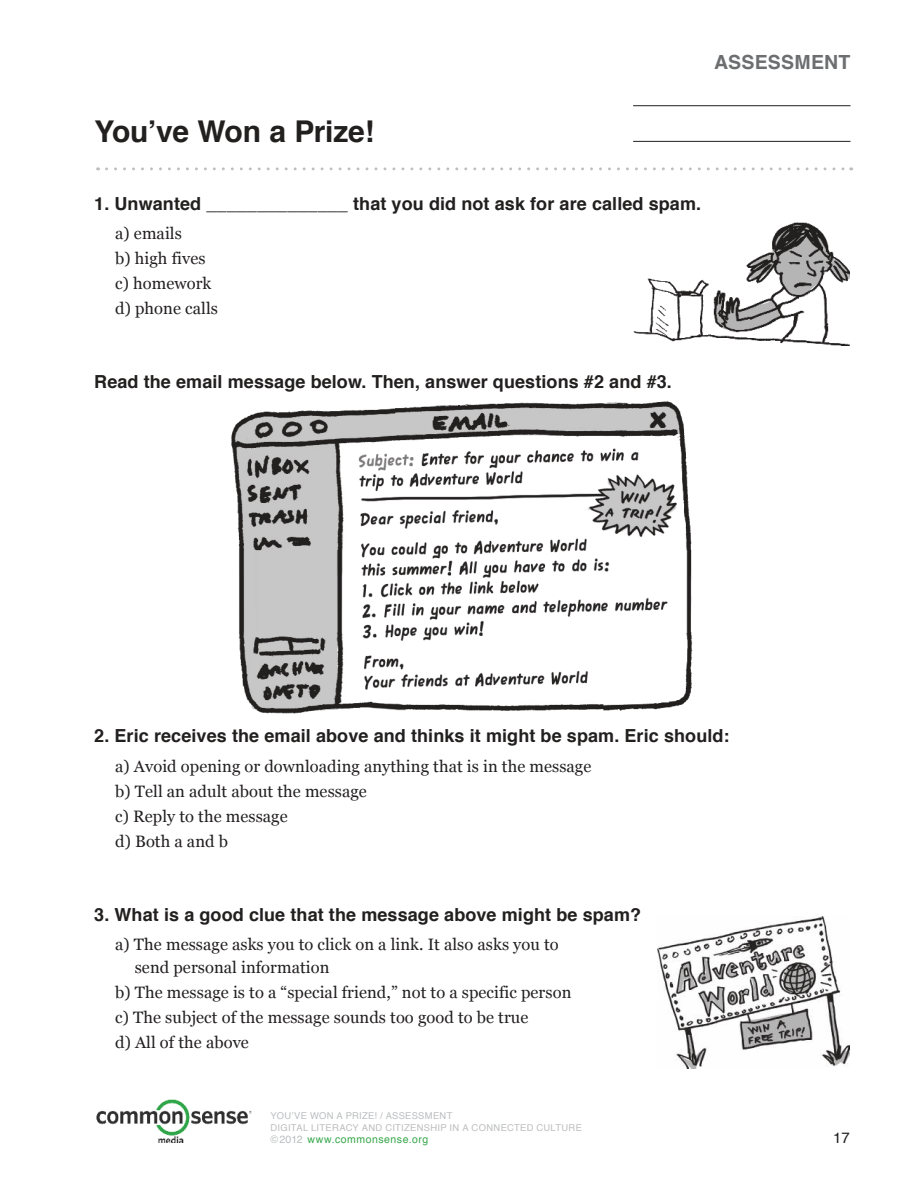
<style>
.page{position:relative;width:918px;height:1188px;background:#fff}
.page>*{position:absolute;margin:0;border:0;box-sizing:border-box;transform-origin:0 0}
.t1{font:700 30px "Helvetica";letter-spacing:-.01em;color:#221f1f}
.t2{font:700 19.5px "Helvetica";letter-spacing:.015em;color:#6c6e70}
.t3{font:700 18px "Helvetica";letter-spacing:.005em;color:#221f1f}
.t4{font:16.5px/25.2px "Georgia";letter-spacing:.005em;color:#221f1f}
.t5{font:15px "Helvetica";color:#221f1f}
.t6{font:10.5px "Helvetica";letter-spacing:.045em;color:#36a749}
.t7{font:9.3px/12px "Helvetica";letter-spacing:.035em;color:#bbbdbf}
.s1{color:#bbbdbf}
</style>
<div class="page">
<hr style="left:633px;top:105px;width:218px;height:1px;background:#221f1f">
<hr style="left:633px;top:141px;width:218px;height:1px;background:#221f1f">
<svg style="left:107px;top:167px;width:745px;height:3px"></svg>
<img style="left:96px;top:1099px;width:155px;height:44px">
<img style="left:634px;top:222px;width:215px;height:123px">
<img style="left:231px;top:401px;width:462px;height:313px">
<img style="left:658px;top:916px;width:191px;height:152px">
<h1 class="t1" style="left:95px;top:107px;width:281px">You’ve Won a Prize!</h1>
<p class="t2" style="left:714px;top:50px;width:138px">ASSESSMENT</p>
<p class="t3" style="left:94px;top:189px;width:608px">1. Unwanted ______________ that you did not ask for are called spam.</p>
<p class="t4" style="left:115px;top:222px;width:104px">a) emails<br>b) high fives c) homework d) phone calls</p>
<p class="t3" style="left:94px;top:367px;width:579px">Read the email message below. Then, answer questions #2 and #3.</p>
<p class="t3" style="left:94px;top:721px;width:637px">2. Eric receives the email above and thinks it might be spam. Eric should:</p>
<p class="t4" style="left:115px;top:755px;width:478px">a) Avoid opening or downloading anything that is in the message b) Tell an adult about the message<br>c) Reply to the message<br>d) Both a and b</p>
<p class="t3" style="left:94px;top:900px;width:548px">3. What is a good clue that the message above might be spam?</p>
<p class="t4" style="left:135px;top:935px;width:426px;line-height:22.5px;text-indent:-20px">a) The message asks you to click on a link. It also asks you to send personal information</p>
<p class="t4" style="left:115px;top:981px;width:458px">b) The message is to a “special friend,” not to a specific person c) The subject of the message sounds too good to be true<br>d) All of the above</p>
<p class="t7" style="left:271px;top:1110px;width:313px">YOU’VE WON A PRIZE! / ASSESSMENT<br>DIGITAL LITERACY AND CITIZENSHIP IN A CONNECTED CULTURE</p>
<p class="t6" style="left:271px;top:1135px;width:159px"><span class="s1">© 2012</span> www.commonsense.org</p>
<p class="t5" style="left:833px;top:1132px;width:18px">17</p>
</div>
